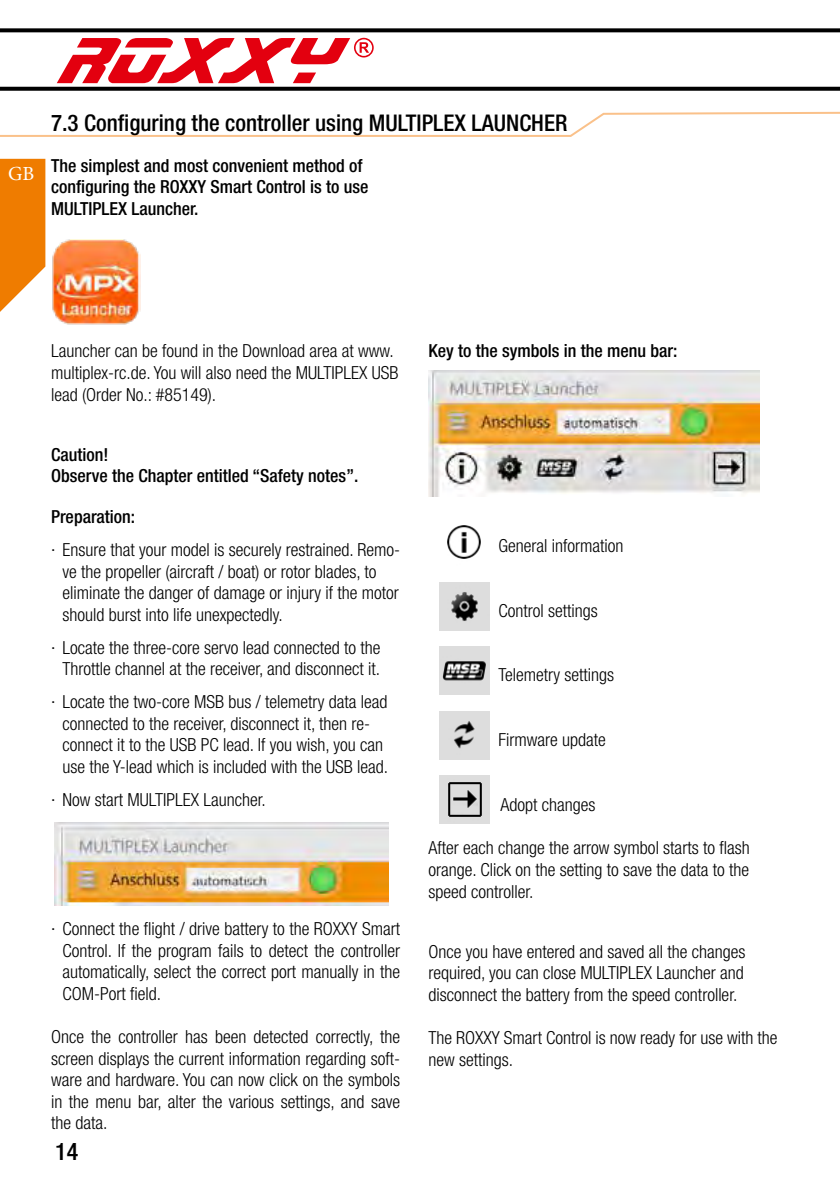
<style>
.page{position:relative;width:840px;height:1191px;background:#fff}
.page>*{position:absolute;margin:0;border:0;box-sizing:border-box;transform-origin:0 0}
.t1{font:500 condensed 24px "Helvetica Neue LT Std";color:#000}
.t2{font:500 condensed 23px "Helvetica Neue LT Std";color:#000}
.t3{font:20px "Minion Pro";color:#fff}
.t4{font:300 condensed 18px/21.6px "Helvetica Neue LT Std";color:#000}
.t5{font:500 condensed 18px/21.6px "Helvetica Neue LT Std";color:#000}
</style>
<div class="page">
<svg style="left:0;top:28px;width:839px;height:63px"></svg>
<svg style="left:0;top:111px;width:839px;height:26px"></svg>
<img style="left:52px;top:239px;width:88px;height:86px">
<img style="left:428px;top:370px;width:331px;height:126px">
<img style="left:54px;top:822px;width:334px;height:83px">
<img style="left:439px;top:712px;width:50px;height:48px">
<img style="left:447px;top:525px;width:34px;height:34px">
<img style="left:439px;top:646px;width:50px;height:48px">
<img style="left:439px;top:775px;width:50px;height:48px">
<img style="left:439px;top:583px;width:50px;height:48px">
<svg style="left:57px;top:38px;width:316px;height:45px"></svg>
<svg style="left:0;top:159px;width:45px;height:153px;background:#f18f25"></svg>
<p class="t3" style="left:8px;top:160px;width:28px">GB</p>
<p class="t2" style="left:51px;top:109px;width:517px">7.3 Con!guring the controller using MULTIPLEX LAUNCHER</p>
<p class="t5" style="left:51px;top:154px;width:319px">The simplest and most convenient method of con!guring the ROXXY Smart Control is to use<br>MULTIPLEX Launcher.</p>
<p class="t4" style="left:51px;top:340px;width:348px">Launcher can be found in the Download area at www. multiplex-rc.de. You will also need the MULTIPLEX USB lead (Order No.: #85149).</p>
<p class="t5" style="left:51px;top:443px;width:308px">Caution!<br>Observe the Chapter entitled “Safety notes”.</p>
<p class="t5" style="left:51px;top:505px;width:86px">Preparation:</p>
<p class="t4" style="left:62px;top:538px;width:339px;text-indent:-11px">· Ensure that your model is securely restrained. Remo&shy;ve the propeller (aircraft / boat) or rotor blades, to eliminate the danger of damage or injury if the motor should burst into life unexpectedly.</p>
<p class="t4" style="left:51px;top:636px;width:331px;text-align:right">· Locate the three-core servo lead connected to the<br>Throttle channel at the receiver, and disconnect it.</p>
<p class="t4" style="left:62px;top:691px;width:327px;text-indent:-11px">· Locate the two-core MSB bus / telemetry data lead connected to the receiver, disconnect it, then re&shy;connect it to the USB PC lead. If you wish, you can use the Y-lead which is included with the USB lead.</p>
<p class="t4" style="left:51px;top:788px;width:216px">· Now start MULTIPLEX Launcher.</p>
<p class="t4" style="left:62px;top:917px;width:339px;text-align:justify;text-indent:-11px">· Connect the !ight / drive battery to the ROXXY Smart Control. If the program fails to detect the controller automatically, select the correct port manually in the COM-Port "eld.</p>
<p class="t4" style="left:51px;top:1025px;width:350px;text-align:justify">Once the controller has been detected correctly, the screen displays the current information regarding soft&shy;ware and hardware. You can now click on the symbols in the menu bar, alter the various settings, and save the data.</p>
<h1 class="t1" style="left:55px;top:1137px;width:25px">14</h1>
<p class="t5" style="left:428px;top:340px;width:250px">Key to the symbols in the menu bar:</p>
<p class="t4" style="left:498px;top:534px;width:126px">General information</p>
<p class="t4" style="left:498px;top:599px;width:101px">Control settings</p>
<p class="t4" style="left:498px;top:664px;width:117px">Telemetry settings</p>
<p class="t4" style="left:498px;top:729px;width:109px">Firmware update</p>
<p class="t4" style="left:500px;top:793px;width:96px">Adopt changes</p>
<p class="t4" style="left:428px;top:837px;width:322px;text-align:justify">After each change the arrow symbol starts to !ash orange. Click on the setting to save the data to the speed controller.</p>
<p class="t4" style="left:428px;top:940px;width:318px;text-align:justify">Once you have entered and saved all the changes required, you can close MULTIPLEX Launcher and disconnect the battery from the speed controller.</p>
<p class="t4" style="left:428px;top:1026px;width:350px">The ROXXY Smart Control is now ready for use with the new settings.</p>
</div>
